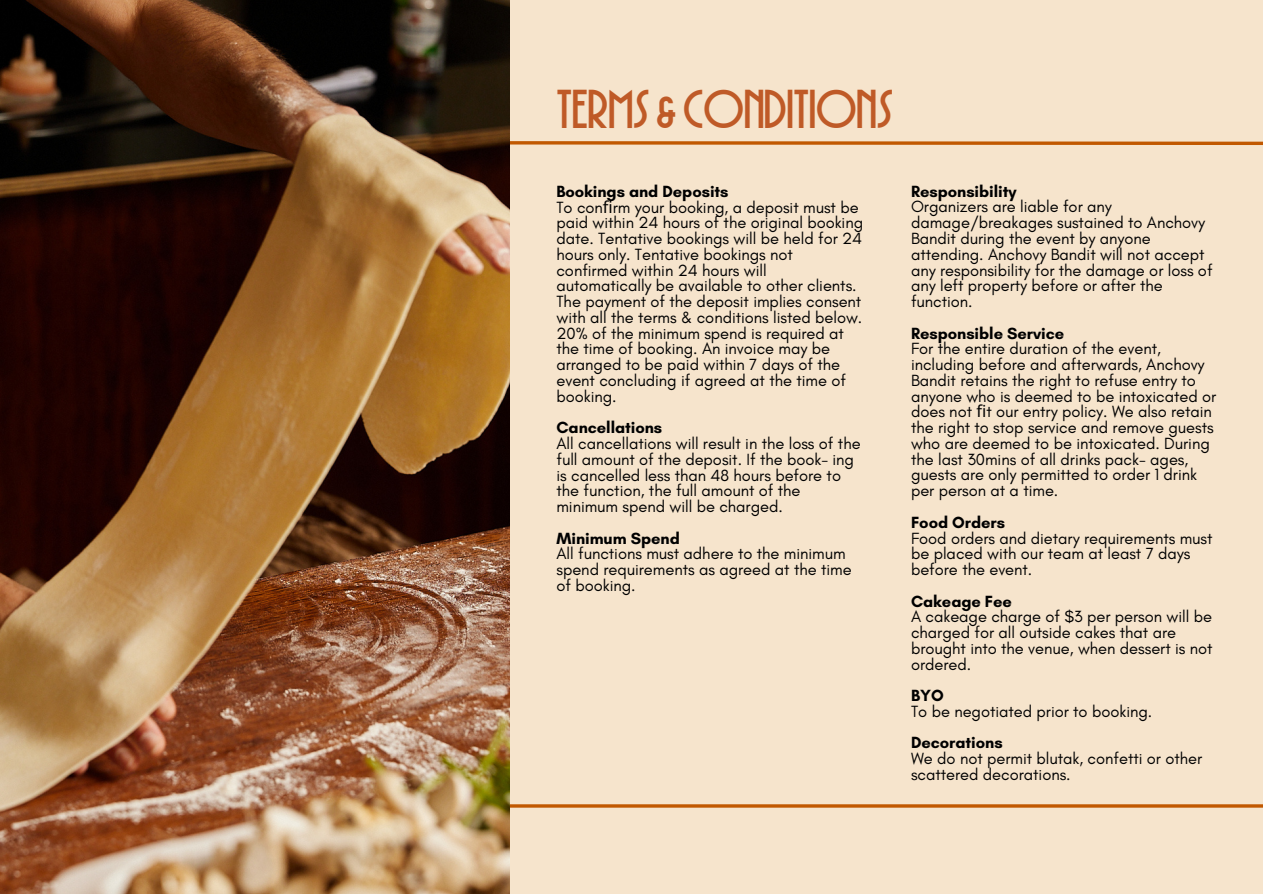
<style>
.page{position:relative;width:1263px;height:894px;background:#fff}
.page>*{position:absolute;margin:0;border:0;box-sizing:border-box;transform-origin:0 0}
.t1{font:45px "FSYDEKO";color:#bf5a27}
.t2{font:16.5px/15.8px "Glacial Indifference";letter-spacing:-.005em;color:#000}
.t3{font:700 16.5px "Glacial Indifference";letter-spacing:-.005em;color:#000}
.s1{font-family:"Noto Sans"}
</style>
<div class="page">
<div style="left:0;top:0;width:1263px;height:893px;background:#f6e4cc"></div>
<svg style="left:510px;top:141px;width:753px;height:4px;background:#c86d1f"></svg>
<hr style="left:298px;top:804px;width:965px;height:3px;background:#c15800">
<img style="left:0;top:0;width:510px;height:893px">
<p class="t1" style="left:556px;top:94px;width:338px">TERMS &amp; CONDITIONS</p>
<p class="t3" style="left:556px;top:181px;width:174px">Bookings and Deposits</p>
<p class="t2" style="left:556px;top:199px;width:308px">To con<span class="s1">fi</span>rm your booking, a deposit must be paid within 24 hours of the original booking date. Tentative bookings will be held for 24 hours only. Tentative bookings not confirmed within 24 hours will automatically be available to other clients.<br>The payment of the deposit implies consent with all the terms &amp; conditions listed below.<br>20% of the minimum spend is required at the time of booking. An invoice may be arranged to be paid within 7 days of the event concluding if agreed at the time of booking.</p>
<p class="t3" style="left:556px;top:417px;width:107px">Cancellations</p>
<p class="t2" style="left:556px;top:435px;width:306px">All cancellations will result in the loss of the full amount of the deposit. If the book- ing is cancelled less than 48 hours before to the function, the full amount of the minimum spend will be charged.</p>
<p class="t3" style="left:556px;top:527px;width:125px">Minimum Spend</p>
<p class="t2" style="left:556px;top:545px;width:297px">All functions must adhere to the minimum spend requirements as agreed at the time of booking.</p>
<p class="t3" style="left:911px;top:181px;width:107px">Responsibility</p>
<p class="t2" style="left:911px;top:199px;width:303px">Organizers are liable for any damage/breakages sustained to Anchovy Bandit during the event by anyone attending. Anchovy Bandit will not accept any responsibility for the damage or loss of any left property before or after the function.</p>
<p class="t3" style="left:911px;top:323px;width:155px">Responsible Service</p>
<p class="t2" style="left:911px;top:340px;width:295px">For the entire duration of the event, including before and afterwards, Anchovy</p>
<p class="t2" style="left:911px;top:372px;width:307px">Bandit retains the right to refuse entry to anyone who is deemed to be intoxicated or does not <span class="s1">fi</span>t our entry policy. We also retain the right to stop service and remove guests who are deemed to be intoxicated. During the last 30mins of all drinks pack- ages, guests are only permitted to order 1 drink per person at a time.</p>
<p class="t3" style="left:911px;top:512px;width:96px">Food Orders</p>
<p class="t2" style="left:911px;top:529px;width:303px">Food orders and dietary requirements must be placed with our team at least 7 days before the event.</p>
<p class="t3" style="left:911px;top:590px;width:103px">Cakeage Fee</p>
<p class="t2" style="left:911px;top:608px;width:303px">A cakeage charge of $3 per person will be charged for all outside cakes that are brought into the venue, when dessert is not ordered.</p>
<p class="t3" style="left:911px;top:685px;width:34px">BYO</p>
<p class="t2" style="left:911px;top:703px;width:243px">To be negotiated prior to booking.</p>
<p class="t3" style="left:911px;top:732px;width:93px">Decorations</p>
<p class="t2" style="left:911px;top:750px;width:293px">We do not permit blutak, confetti or other scattered decorations.</p>
</div>
